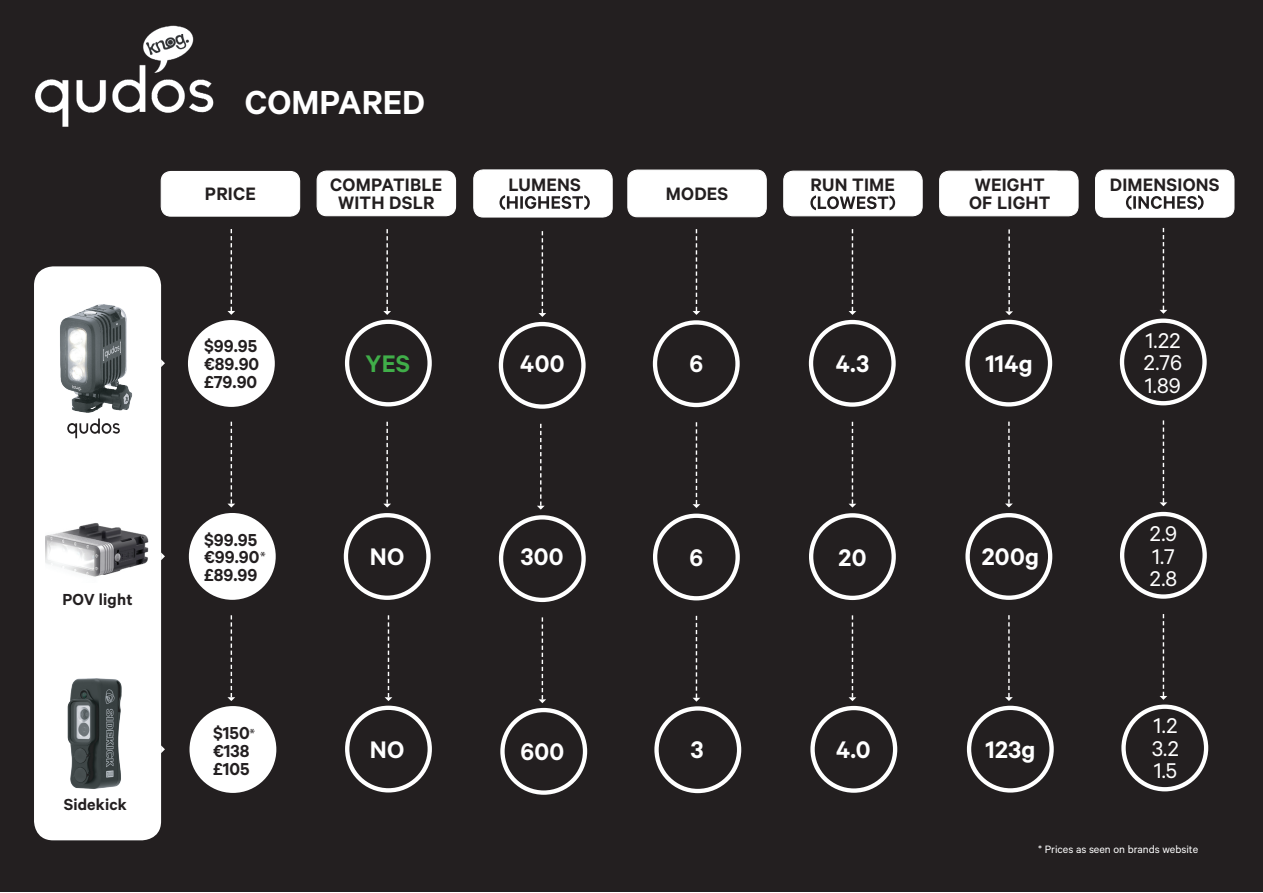
<style>
.page{position:relative;width:1263px;height:893px;background:#fff}
.page>*{position:absolute;margin:0;border:0;box-sizing:border-box;transform-origin:0 0}
.t1{font:600 37.5px "Calibre";color:#fff}
.t2{font:600 27px "Calibre";letter-spacing:.01em;color:#fff}
.t3{font:600 27px "Calibre";color:#40ae49}
.t4{font:24px/22.5px "Calibre";color:#fff;text-align:justify}
.t5{font:600 20.25px/18px "Calibre";letter-spacing:.01em;color:#231f20}
.t6{font:600 19.5px/17.7px "Calibre";color:#231f20;text-align:justify}
.t7{font:600 18px "Calibre";letter-spacing:.01em;color:#231f20}
.t8{font:13.5px "Myriad Pro";color:#231f20}
.t9{font:12px "Calibre";color:#fff}
</style>
<div class="page">
<div style="left:0;top:0;width:1263px;height:891px;background:#231f20"></div>
<div style="left:809px;top:513px;width:87px;height:87px;border:4px solid #fff;border-radius:50%"></div>
<div style="left:965px;top:513px;width:87px;height:87px;border:4px solid #fff;border-radius:50%"></div>
<div style="left:1120px;top:512px;width:87px;height:87px;border:4px solid #fff;border-radius:50%"></div>
<div style="left:653px;top:514px;width:87px;height:86px;border:4px solid #fff;border-radius:50%"></div>
<div style="left:499px;top:515px;width:87px;height:87px;border:4px solid #fff;border-radius:50%"></div>
<div style="left:345px;top:706px;width:87px;height:86px;border:4px solid #fff;border-radius:50%"></div>
<div style="left:344px;top:513px;width:87px;height:87px;border:4px solid #fff;border-radius:50%"></div>
<div style="left:500px;top:708px;width:87px;height:87px;border:4px solid #fff;border-radius:50%"></div>
<div style="left:192px;top:708px;width:82px;height:83px;background:#fff;border-radius:50%"></div>
<div style="left:189px;top:706px;width:87px;height:87px;border:4px solid #fff;border-radius:50%"></div>
<div style="left:191px;top:515px;width:83px;height:83px;background:#fff;border-radius:50%"></div>
<div style="left:189px;top:513px;width:87px;height:87px;border:4px solid #fff;border-radius:50%"></div>
<div style="left:654px;top:706px;width:87px;height:87px;border:4px solid #fff;border-radius:50%"></div>
<div style="left:810px;top:706px;width:87px;height:87px;border:4px solid #fff;border-radius:50%"></div>
<div style="left:967px;top:706px;width:87px;height:87px;border:4px solid #fff;border-radius:50%"></div>
<div style="left:1121px;top:704px;width:87px;height:87px;border:4px solid #fff;border-radius:50%"></div>
<div style="left:317px;top:171px;width:139px;height:45px;background:#fff;border-radius:10px"></div>
<div style="left:317px;top:171px;width:139px;height:45px;border:1px solid #fff;border-radius:10px"></div>
<svg style="left:227px;top:615px;width:8px;height:86px"></svg>
<svg style="left:385px;top:615px;width:7px;height:86px"></svg>
<svg style="left:538px;top:617px;width:8px;height:86px"></svg>
<svg style="left:692px;top:616px;width:8px;height:86px"></svg>
<svg style="left:848px;top:615px;width:8px;height:86px"></svg>
<svg style="left:1005px;top:615px;width:8px;height:86px"></svg>
<svg style="left:1159px;top:614px;width:8px;height:86px"></svg>
<svg style="left:227px;top:422px;width:8px;height:85px"></svg>
<svg style="left:383px;top:422px;width:8px;height:86px"></svg>
<svg style="left:537px;top:424px;width:8px;height:86px"></svg>
<svg style="left:692px;top:422px;width:8px;height:86px"></svg>
<svg style="left:848px;top:422px;width:8px;height:86px"></svg>
<svg style="left:1005px;top:422px;width:8px;height:85px"></svg>
<svg style="left:1159px;top:420px;width:8px;height:86px"></svg>
<div style="left:345px;top:320px;width:87px;height:86px;border:4px solid #fff;border-radius:50%"></div>
<div style="left:499px;top:322px;width:87px;height:87px;border:4px solid #fff;border-radius:50%"></div>
<div style="left:190px;top:322px;width:83px;height:83px;background:#fff;border-radius:50%"></div>
<div style="left:188px;top:320px;width:87px;height:87px;border:4px solid #fff;border-radius:50%"></div>
<div style="left:653px;top:320px;width:87px;height:87px;border:4px solid #fff;border-radius:50%"></div>
<div style="left:809px;top:320px;width:87px;height:87px;border:4px solid #fff;border-radius:50%"></div>
<div style="left:965px;top:320px;width:87px;height:87px;border:4px solid #fff;border-radius:50%"></div>
<div style="left:1120px;top:319px;width:87px;height:86px;border:4px solid #fff;border-radius:50%"></div>
<svg style="left:227px;top:229px;width:8px;height:86px"></svg>
<svg style="left:383px;top:229px;width:8px;height:86px"></svg>
<svg style="left:538px;top:231px;width:8px;height:86px"></svg>
<svg style="left:692px;top:229px;width:8px;height:86px"></svg>
<svg style="left:848px;top:229px;width:8px;height:86px"></svg>
<svg style="left:1005px;top:229px;width:8px;height:86px"></svg>
<svg style="left:1160px;top:228px;width:7px;height:86px"></svg>
<div style="left:34px;top:266px;width:127px;height:574px;background:#fff;border-radius:19px"></div>
<img style="left:67px;top:678px;width:55px;height:111px">
<img style="left:45px;top:523px;width:104px;height:54px">
<img style="left:60px;top:304px;width:73px;height:109px">
<svg style="left:67px;top:418px;width:53px;height:20px"></svg>
<svg style="left:161px;top:359px;width:4px;height:8px"></svg>
<svg style="left:161px;top:552px;width:4px;height:8px"></svg>
<svg style="left:161px;top:745px;width:4px;height:8px"></svg>
<img style="left:35px;top:25px;width:179px;height:102px">
<div style="left:161px;top:171px;width:139px;height:45px;background:#fff;border-radius:10px"></div>
<div style="left:161px;top:171px;width:139px;height:46px;border:1px solid #fff;border-radius:10px"></div>
<div style="left:474px;top:170px;width:138px;height:47px;background:#fff;border-radius:10px"></div>
<div style="left:473px;top:169px;width:140px;height:49px;border:1px solid #fff;border-radius:10px"></div>
<div style="left:628px;top:170px;width:138px;height:47px;background:#fff;border-radius:10px"></div>
<div style="left:627px;top:170px;width:140px;height:47px;border:1px solid #fff;border-radius:10px"></div>
<div style="left:784px;top:171px;width:138px;height:45px;background:#fff;border-radius:10px"></div>
<div style="left:783px;top:171px;width:140px;height:45px;border:1px solid #fff;border-radius:10px"></div>
<div style="left:940px;top:171px;width:138px;height:45px;background:#fff;border-radius:10px"></div>
<div style="left:939px;top:171px;width:139px;height:45px;border:1px solid #fff;border-radius:10px"></div>
<div style="left:1095px;top:170px;width:139px;height:47px;background:#fff;border-radius:10px"></div>
<div style="left:1095px;top:170px;width:139px;height:48px;border:1px solid #fff;border-radius:10px"></div>
<svg style="left:810px;top:195px;width:85px;height:15px"></svg>
<svg style="left:1126px;top:195px;width:77px;height:15px"></svg>
<svg style="left:499px;top:195px;width:91px;height:15px"></svg>
<p class="t7" style="left:62px;top:589px;width:72px">POV light</p>
<p class="t7" style="left:64px;top:794px;width:65px">Sidekick</p>
<h1 class="t1" style="left:245px;top:80px;width:182px">COMPARED</h1>
<p class="t5" style="left:330px;top:175px;width:114px">COMPATIBLE</p>
<p class="t5" style="left:508px;top:175px;width:74px">LUMENS</p>
<p class="t5" style="left:1110px;top:175px;width:111px">DIMENSIONS</p>
<p class="t5" style="left:338px;top:193px;width:98px">WITH DSLR</p>
<p class="t5" style="left:810px;top:175px;width:86px">RUN TIME</p>
<p class="t5" style="left:969px;top:175px;width:83px">WEIGHT<br>OF LIGHT</p>
<p class="t5" style="left:205px;top:184px;width:52px">PRICE</p>
<p class="t5" style="left:666px;top:184px;width:64px">MODES</p>
<p class="t6" style="left:204px;top:337px;width:57px">$99.95 €89.90 £79.90</p>
<p class="t6" style="left:204px;top:530px;width:57px">$99.95 €99.90 £89.99</p>
<p class="t8" style="left:260px;top:548px;width:7px">*</p>
<p class="t6" style="left:213px;top:724px;width:38px">$150 €138 £105</p>
<p class="t8" style="left:249px;top:725px;width:7px">*</p>
<h2 class="t3" style="left:365px;top:347px;width:46px">YES</h2>
<h2 class="t2" style="left:370px;top:541px;width:36px">NO</h2>
<h2 class="t2" style="left:520px;top:347px;width:46px">400</h2>
<h2 class="t2" style="left:521px;top:541px;width:44px">300</h2>
<h2 class="t2" style="left:370px;top:733px;width:36px">NO</h2>
<h2 class="t2" style="left:520px;top:735px;width:45px">600</h2>
<h2 class="t2" style="left:689px;top:347px;width:15px">6</h2>
<h2 class="t2" style="left:836px;top:347px;width:35px">4.3</h2>
<h2 class="t2" style="left:985px;top:347px;width:49px">114g</h2>
<h2 class="t2" style="left:689px;top:541px;width:15px">6</h2>
<h2 class="t2" style="left:691px;top:733px;width:14px">3</h2>
<h2 class="t2" style="left:838px;top:541px;width:29px">20</h2>
<h2 class="t2" style="left:982px;top:541px;width:59px">200g</h2>
<h2 class="t2" style="left:836px;top:734px;width:36px">4.0</h2>
<h2 class="t2" style="left:985px;top:734px;width:52px">123g</h2>
<p class="t4" style="left:1144px;top:328px;width:40px">1.22<br>2.76<br>1.89</p>
<p class="t4" style="left:1150px;top:522px;width:29px">2.9<br>1.7<br>2.8</p>
<p class="t4" style="left:1152px;top:714px;width:28px">1.2<br>3.2<br>1.5</p>
<p class="t9" style="left:1038px;top:843px;width:162px">* Prices as seen on brands website</p>
</div>
